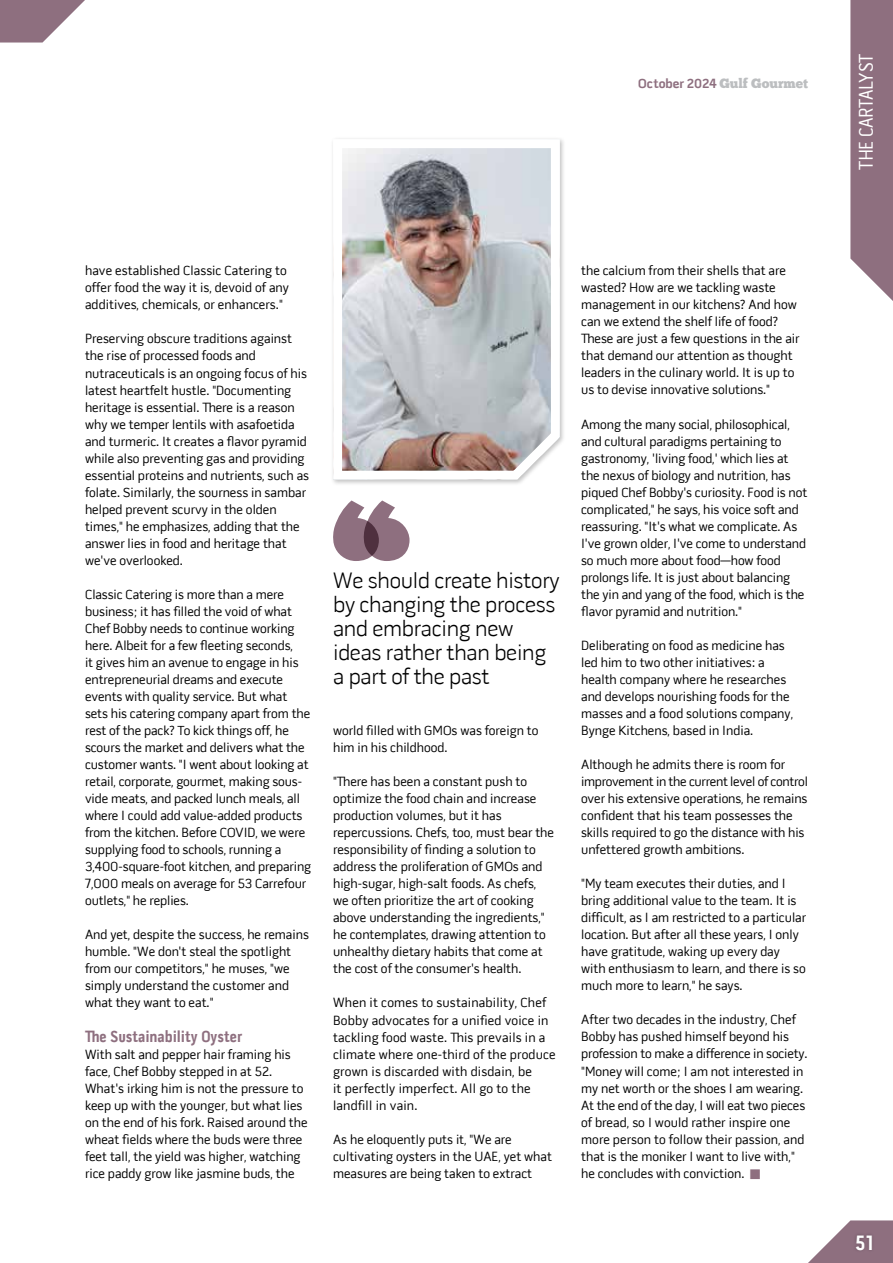
<style>
.page{position:relative;width:893px;height:1263px;background:#fff}
.page>*{position:absolute;margin:0;border:0;box-sizing:border-box;transform-origin:0 0}
.t1{font:300 22.5px/24px "Pill Gothic 600 mg";letter-spacing:-.01em;color:#000}
.t2{font:700 21px "Pill Gothic 300 mg";color:#fff}
.t3{font:19.95px "Pill Gothic 300 mg";letter-spacing:-.02em;color:#fff}
.t4{font:700 16.5px "Pill Gothic 300 mg";color:#8e6f7f}
.t5{font:13.5px/17px "Pill Gothic 600 mg";color:#000}
.t6{font:700 13.5px "Pill Gothic 600 mg";color:#8e6f7f}
.s1{font-family:"Chunk Five";font-weight:400;color:#bcbec0}
.s2{font-family:"Montserrat";font-size:24.75px;color:#8e6f7f}
</style>
<div class="page">
<svg style="left:850px;top:0;width:43px;height:301px"></svg>
<svg style="left:333px;top:500px;width:77px;height:61px"></svg>
<svg style="left:332px;top:138px;width:232px;height:346px"></svg>
<svg style="left:808px;top:1220px;width:85px;height:43px"></svg>
<div style="left:853px;top:1232px;width:22px;height:21px;background:#846776"></div>
<svg style="left:0;top:0;width:85px;height:43px"></svg>
<p class="t6" style="left:638px;top:75px;width:171px">October 2024 <span class="s1">Gulf Gourmet</span></p>
<p class="t5" style="left:85px;top:262px;width:206px">have established Classic Catering to offer food the way it is, devoid of any additives, chemicals, or enhancers."</p>
<p class="t5" style="left:85px;top:330px;width:226px">Preserving obscure traditions against the rise of processed foods and nutraceuticals is an ongoing focus of his latest heartfelt hustle. "Documenting heritage is essential. There is a reason why we temper lentils with asafoetida and turmeric. It creates a flavor pyramid while also preventing gas and providing essential proteins and nutrients, such as folate. Similarly, the sourness in sambar helped prevent scurvy in the olden times," he emphasizes, adding that the answer lies in food and heritage that we've overlooked.</p>
<p class="t5" style="left:85px;top:586px;width:228px">Classic Catering is more than a mere business; it has filled the void of what Chef Bobby needs to continue working here. Albeit for a few fleeting seconds,<br>it gives him an avenue to engage in his entrepreneurial dreams and execute events with quality service. But what sets his catering company apart from the rest of the pack? To kick things off, he scours the market and delivers what the customer wants. "I went about looking at retail, corporate, gourmet, making sous&shy;vide meats, and packed lunch meals, all where I could add value-added products from the kitchen. Before COVID, we were supplying food to schools, running a 3,400-square-foot kitchen, and preparing 7,000 meals on average for 53 Carrefour outlets," he replies.</p>
<p class="t5" style="left:85px;top:926px;width:225px">And yet, despite the success, he remains humble. "We don't steal the spotlight from our competitors," he muses, "we simply understand the customer and what they want to eat."</p>
<p class="t4" style="left:85px;top:1026px;width:159px">The Sustainability Oyster</p>
<p class="t5" style="left:85px;top:1045px;width:224px">With salt and pepper hair framing his face, Chef Bobby stepped in at 52.<br>What's irking him is not the pressure to keep up with the younger, but what lies on the end of his fork. Raised around the wheat fields where the buds were three feet tall, the yield was higher, watching rice paddy grow like jasmine buds, the</p>
<h1 class="t1" style="left:333px;top:569px;width:228px">We should create history by changing the process and embracing new ideas rather than being a part of the past</h1>
<p class="t5" style="left:333px;top:722px;width:207px">world filled with GMOs was foreign to him in his childhood.</p>
<p class="t5" style="left:333px;top:773px;width:222px">"There has been a constant push to optimize the food chain and increase production volumes, but it has repercussions. Chefs, too, must bear the responsibility of finding a solution to address the proliferation of GMOs and high-sugar, high-salt foods. As chefs, we often prioritize the art of cooking above understanding the ingredients," he contemplates, drawing attention to unhealthy dietary habits that come at the cost of the consumer's health.</p>
<p class="t5" style="left:333px;top:994px;width:224px">When it comes to sustainability, Chef Bobby advocates for a unified voice in tackling food waste. This prevails in a climate where one-third of the produce grown is discarded with disdain, be<br>it perfectly imperfect. All go to the landfill in vain.</p>
<p class="t5" style="left:333px;top:1131px;width:220px">As he eloquently puts it, "We are cultivating oysters in the UAE, yet what measures are being taken to extract</p>
<p class="t5" style="left:581px;top:262px;width:220px">the calcium from their shells that are wasted? How are we tackling waste management in our kitchens? And how can we extend the shelf life of food?<br>These are just a few questions in the air that demand our attention as thought leaders in the culinary world. It is up to us to devise innovative solutions."</p>
<p class="t5" style="left:581px;top:416px;width:228px">Among the many social, philosophical, and cultural paradigms pertaining to gastronomy, 'living food,' which lies at the nexus of biology and nutrition, has piqued Chef Bobby's curiosity. Food is not complicated," he says, his voice soft and reassuring. "It's what we complicate. As I've grown older, I've come to understand so much more about food—how food prolongs life. It is just about balancing the yin and yang of the food, which is the flavor pyramid and nutrition."</p>
<p class="t5" style="left:581px;top:637px;width:213px">Deliberating on food as medicine has led him to two other initiatives: a health company where he researches and develops nourishing foods for the masses and a food solutions company, Bynge Kitchens, based in India.</p>
<p class="t5" style="left:581px;top:756px;width:228px">Although he admits there is room for improvement in the current level of control over his extensive operations, he remains confident that his team possesses the skills required to go the distance with his unfettered growth ambitions.</p>
<p class="t5" style="left:581px;top:875px;width:226px">"My team executes their duties, and I bring additional value to the team. It is difficult, as I am restricted to a particular location. But after all these years, I only have gratitude, waking up every day with enthusiasm to learn, and there is so much more to learn," he says.</p>
<p class="t5" style="left:581px;top:1011px;width:228px">After two decades in the industry, Chef Bobby has pushed himself beyond his profession to make a difference in society. "Money will come; I am not interested in my net worth or the shoes I am wearing.<br>At the end of the day, I will eat two pieces of bread, so I would rather inspire one more person to follow their passion, and that is the moniker I want to live with," he concludes with conviction. <span class="s2">■</span></p>
<h3 class="t3" style="left:854px;top:170px;width:118px;rotate:-90deg">THE CARTALYST</h3>
<h2 class="t2" style="left:855px;top:1229px;width:20px">51</h2>
</div>
